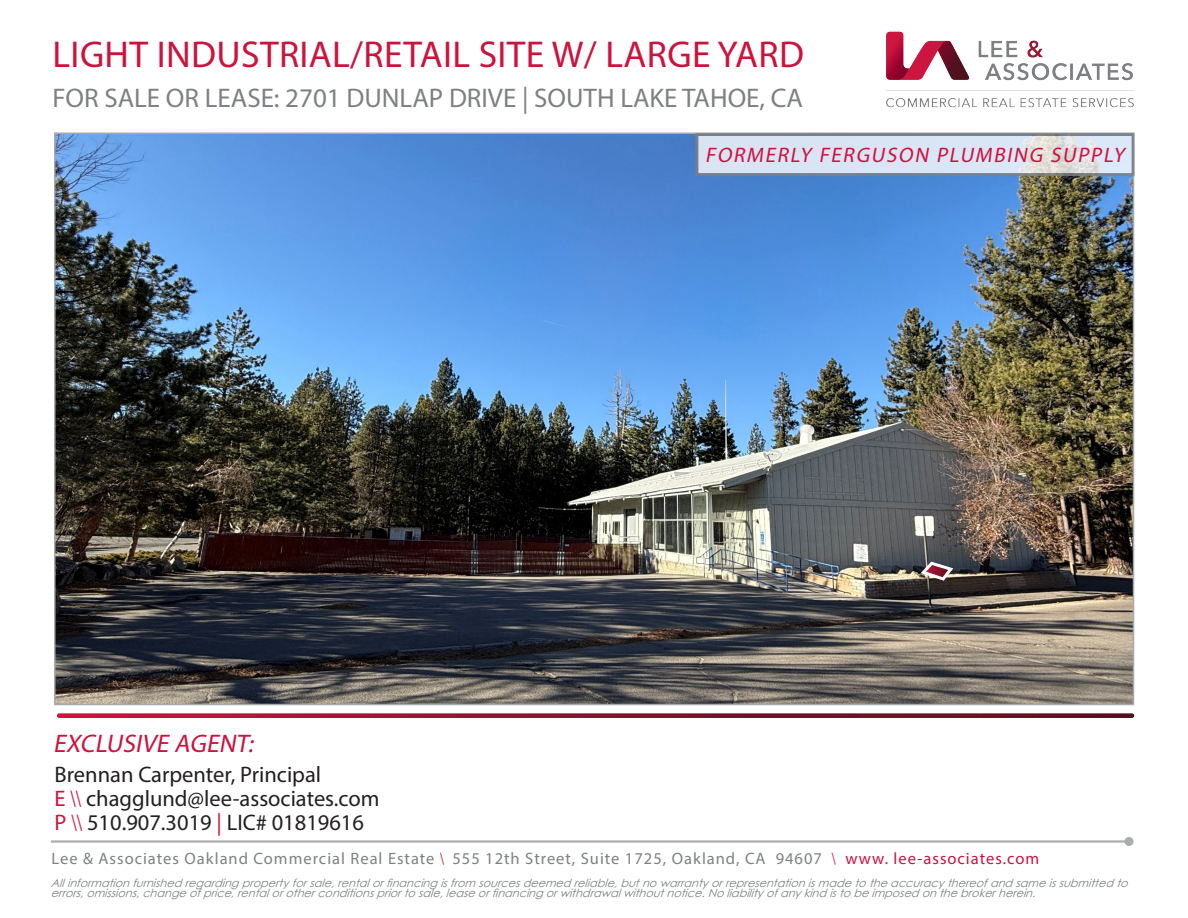
<style>
.page{position:relative;width:1188px;height:918px;background:#fff}
.page>*{position:absolute;margin:0;border:0;box-sizing:border-box;transform-origin:0 0}
.Property_Address{font:37.5px "Myriad Pro";letter-spacing:.01em;color:#cd123d}
.Property_Address-2{font:27px "Myriad Pro";color:#7e8083}
.Default{font:italic 25.5px "Myriad Pro";color:#cd123d}
.Pa0{font:22.5px "Myriad Pro";color:#231f20}
.Default-2{font:italic 21px "Myriad Pro";color:#cd123d}
.Pa0-2{font:16.5px "Myriad Pro";letter-spacing:.06em;color:#7e8083}
.Pa2{font:italic 11.25px/10.5px "Century Gothic";color:#7e8083}
.s1{color:#cd123d}
</style>
<div class="page">
<img style="left:57px;top:136px;width:1074px;height:566px">
<svg style="left:57px;top:713px;width:1077px;height:5px;background:#94233d"></svg>
<svg style="left:695px;top:133px;width:440px;height:43px;background:#cbd6e2"></svg>
<svg style="left:919px;top:560px;width:37px;height:22px"></svg>
<hr style="left:51px;top:840px;width:1078px;height:3px;background:#7e8083">
<div style="left:1125px;top:837px;width:9px;height:9px;background:#abacae;border-radius:50%"></div>
<img style="left:886px;top:31px;width:249px;height:77px">
<p class="Property_Address" style="left:53px;top:31px;width:753px">LIGHT INDUSTRIAL/RETAIL SITE W/ LARGE YARD</p>
<p class="Property_Address-2" style="left:52px;top:82px;width:752px">FOR SALE OR LEASE: 2701 DUNLAP DRIVE | SOUTH LAKE TAHOE, CA</p>
<p class="Default" style="left:53px;top:728px;width:207px">EXCLUSIVE AGENT:</p>
<p class="Pa0" style="left:55px;top:761px;width:268px">Brennan Carpenter, Principal</p>
<p class="Pa0" style="left:55px;top:785px;width:327px"><span class="s1">E \\</span> chagglund@lee-associates.com</p>
<p class="Pa0" style="left:55px;top:809px;width:311px"><span class="s1">P \\</span> 510.907.3019 <span class="s1">|</span> LIC# 01819616</p>
<p class="Default-2" style="left:705px;top:142px;width:425px">FORMERLY FERGUSON PLUMBING SUPPLY</p>
<p class="Pa0-2" style="left:52px;top:849px;width:989px">Lee &amp; Associates Oakland Commercial Real Estate <span class="s1">\</span> 555 12th Street, Suite 1725, Oakland, CA 94607 <span class="s1">\ www. lee-associates.com</span></p>
<p class="Pa2" style="left:51px;top:877px;width:1083px">Allinformationfurnishedregardingpropertyforsale,rentalorfinancingisfrom sourcesdeemedreliable,butnowarrantyorrepresentationismadetotheaccuracythereofandsameissubmittedto errors,omissions,changeofprice,rentalorotherconditionspriortosale,leaseorfinancingorwithdrawalwithoutnotice.Noliabilityofanykindistobeimposedonthebrokerherein.</p>
</div>
